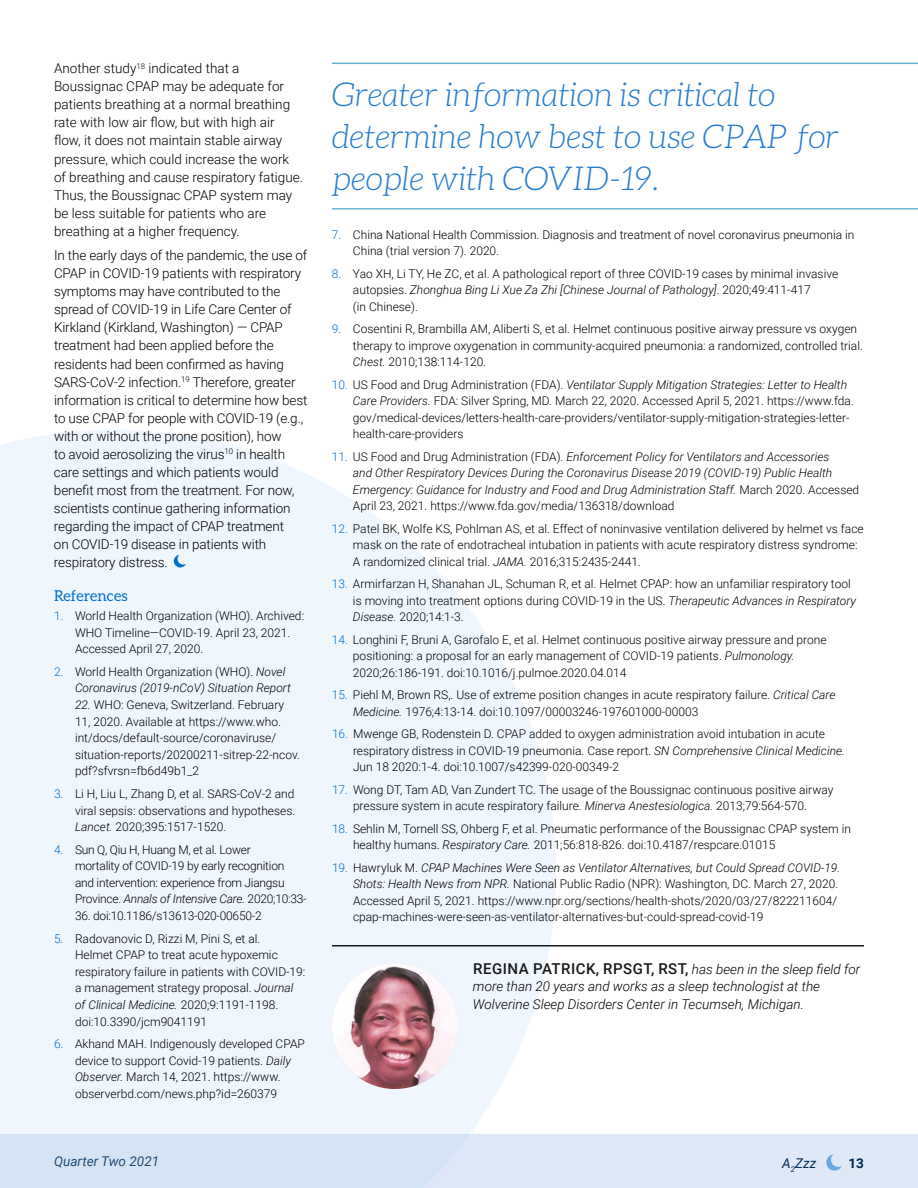
<style>
.page{position:relative;width:918px;height:1188px;background:#fff}
.page>*{position:absolute;margin:0;border:0;box-sizing:border-box;transform-origin:0 0}
.t1{font:italic 300 33px/42px "Aleo";color:#267dcf}
.t2{font:15px "Aleo";color:#0070ce}
.t3{font:300 13.5px/18.1px "Roboto";letter-spacing:-.01em;color:#000}
.t4{font:italic 300 13.5px/18px "Roboto";color:#000}
.t5{font:italic 13.5px "Roboto";color:#002d55}
.t6{font:700 13.5px "Roboto";color:#002d55}
.t7{font:300 12px/16.5px "Roboto";color:#000}
.t8{font:italic 300 12px/16.5px "Roboto";color:#000}
.t9{font:300 12px/16.6px "Roboto";letter-spacing:-.02em;color:#000}
.s1{color:#0070ce}
.s2{font-style:normal;color:#0070ce}
.s3{font-style:normal}
.s4{font-style:italic}
.s5{font-weight:500;font-style:normal;font-size:15px;color:#1a1a1a}
</style>
<div class="page">
<div style="left:0;top:1134px;width:918px;height:54px;background:#dfe8f6"></div>
<svg style="left:826px;top:1154px;width:16px;height:17px"></svg>
<svg style="left:0;top:430px;width:556px;height:704px;fill:#eff6fd"></svg>
<svg style="left:174px;top:555px;width:12px;height:13px"></svg>
<hr style="left:332px;top:945px;width:532px;height:1px;background:#1a1a1a">
<img style="left:332px;top:963px;width:126px;height:126px;border-radius:63px">
<hr style="left:332px;top:63px;width:586px;height:1px;background:#66b3d1">
<hr style="left:332px;top:208px;width:586px;height:2px;background:#66b3d1">
<p class="t3" style="left:54px;top:59px;width:251px">Another study<sup>18</sup> indicated that a Boussignac CPAP may be adequate for patients breathing at a normal breathing rate with low air flow, but with high air flow, it does not maintain stable airway pressure, which could increase the work of breathing and cause respiratory fatigue.<br>Thus, the Boussignac CPAP system may be less suitable for patients who are breathing at a higher frequency.</p>
<p class="t3" style="left:54px;top:246px;width:255px">In the early days of the pandemic, the use of CPAP in COVID-19 patients with respiratory symptoms may have contributed to the spread of COVID-19 in Life Care Center of Kirkland (Kirkland, Washington) — CPAP treatment had been applied before the residents had been confirmed as having SARS-CoV-2 infection.<sup>19</sup> Therefore, greater information is critical to determine how best to use CPAP for people with COVID-19 (e.g., with or without the prone position), how<br>to avoid aerosolizing the virus<sup>10</sup> in health care settings and which patients would benefit most from the treatment. For now, scientists continue gathering information regarding the impact of CPAP treatment<br>on COVID-19 disease in patients with respiratory distress.</p>
<p class="t2" style="left:54px;top:587px;width:75px">References</p>
<p class="t7" style="left:75px;top:607px;width:231px;text-indent:-21px"><span class="s1">1.</span> World Health Organization (WHO). Archived:<br>WHO Timeline—COVID-19. April 23, 2021.<br>Accessed April 27, 2020.</p>
<p class="t8" style="left:75px;top:663px;width:218px;text-indent:-21px"><span class="s2">2.</span> <span class="s3">World Health Organization (WHO).</span> Novel<br>Coronavirus (2019-nCoV) Situation Report</p>
<p class="t7" style="left:75px;top:696px;width:227px"><span class="s4">22.</span> WHO: Geneva, Switzerland. February 11, 2020. Available at https://www.who. int/docs/default-source/coronaviruse/ situation-reports/20200211-sitrep-22-ncov. pdf?sfvrsn=fb6d49b1_2</p>
<p class="t7" style="left:75px;top:785px;width:222px;text-align:justify;text-indent:-21px"><span class="s1">3.</span> Li H, Liu L, Zhang D, et al. SARS-CoV-2 and viral sepsis: observations and hypotheses.<br><span class="s4">Lancet.</span> 2020;395:1517-1520.</p>
<p class="t9" style="left:75px;top:841px;width:233px;text-indent:-21px"><span class="s1">4.</span> Sun Q, Qiu H, Huang M, et al. Lower<br>mortality of COVID-19 by early recognition<br>and intervention: experience from Jiangsu Province. <span class="s4">Annals of Intensive Care.</span> 2020;10:33-</p>
<p class="t9" style="left:75px;top:907px;width:188px">36. doi:10.1186/s13613-020-00650-2</p>
<p class="t7" style="left:75px;top:930px;width:232px;text-indent:-21px"><span class="s1">5.</span> Radovanovic D, Rizzi M, Pini S, et al.<br>Helmet CPAP to treat acute hypoxemic respiratory failure in patients with COVID-19: a management strategy proposal. <span class="s4">Journal of Clinical Medicine.</span> 2020;9:1191-1198. doi:10.3390/jcm9041191</p>
<p class="t7" style="left:54px;top:1035px;width:252px;text-align:center"><span class="s1">6.</span> Akhand MAH. Indigenously developed CPAP device to support Covid-19 patients. <span class="s4">Daily Observer.</span> March 14, 2021. https://www. observerbd.com/news.php?id=260379</p>
<h1 class="t1" style="left:332px;top:73px;width:509px">Greater information is critical to determine how best to use CPAP for people with COVID-19.</h1>
<p class="t7" style="left:353px;top:226px;width:503px;text-indent:-21px"><span class="s1">7.</span> China National Health Commission. Diagnosis and treatment of novel coronavirus pneumonia in<br>China (trial version 7). 2020.</p>
<p class="t7" style="left:353px;top:265px;width:487px;text-indent:-21px"><span class="s1">8.</span> Yao XH, Li TY, He ZC, et al. A pathological report of three COVID-19 cases by minimal invasive autopsies. <span class="s4">Zhonghua Bing Li Xue Za Zhi [Chinese Journal of Pathology]</span>. 2020;49:411-417<br>(in Chinese).</p>
<p class="t7" style="left:353px;top:320px;width:511px;text-indent:-21px"><span class="s1">9.</span> Cosentini R, Brambilla AM, Aliberti S, et al. Helmet continuous positive airway pressure vs oxygen therapy to improve oxygenation in community-acquired pneumonia: a randomized, controlled trial.<br><span class="s4">Chest.</span> 2010;138:114-120.</p>
<p class="t7" style="left:353px;top:376px;width:502px;text-indent:-21px"><span class="s1">10.</span> US Food and Drug Administration (FDA). <span class="s4">Ventilator Supply Mitigation Strategies: Letter to Health Care Providers.</span> FDA: Silver Spring, MD. March 22, 2020. Accessed April 5, 2021. https://www.fda. gov/medical-devices/letters-health-care-providers/ventilator-supply-mitigation-strategies-letter&shy;health-care-providers</p>
<p class="t8" style="left:353px;top:448px;width:508px;text-indent:-21px"><span class="s2">11.</span> <span class="s3">US Food and Drug Administration (FDA).</span> Enforcement Policy for Ventilators and Accessories<br>and Other Respiratory Devices During the Coronavirus Disease 2019 (COVID-19) Public Health Emergency: Guidance for Industry and Food and Drug Administration Staff. <span class="s3">March 2020. Accessed April 23, 2021. https://www.fda.gov/media/136318/download</span></p>
<p class="t7" style="left:353px;top:520px;width:512px;text-indent:-21px"><span class="s1">12.</span> Patel BK, Wolfe KS, Pohlman AS, et al. Effect of noninvasive ventilation delivered by helmet vs face mask on the rate of endotracheal intubation in patients with acute respiratory distress syndrome:<br>A randomized clinical trial. <span class="s4">JAMA.</span> 2016;315:2435-2441.</p>
<p class="t7" style="left:353px;top:575px;width:505px;text-indent:-21px"><span class="s1">13.</span> Armirfarzan H, Shanahan JL, Schuman R, et al. Helmet CPAP: how an unfamiliar respiratory tool is moving into treatment options during COVID-19 in the US. <span class="s4">Therapeutic Advances in Respiratory<br>Disease.</span> 2020;14:1-3.</p>
<p class="t7" style="left:353px;top:631px;width:475px;text-indent:-21px"><span class="s1">14.</span> Longhini F, Bruni A, Garofalo E, et al. Helmet continuous positive airway pressure and prone positioning: a proposal for an early management of COVID-19 patients. <span class="s4">Pulmonology.<br></span>2020;26:186-191. doi:10.1016/j.pulmoe.2020.04.014</p>
<p class="t7" style="left:353px;top:686px;width:484px;text-indent:-21px"><span class="s1">15.</span> Piehl M, Brown RS,. Use of extreme position changes in acute respiratory failure. <span class="s4">Critical Care<br>Medicine.</span> 1976;4:13-14. doi:10.1097/00003246-197601000-00003</p>
<p class="t7" style="left:353px;top:725px;width:494px;text-indent:-21px"><span class="s1">16.</span> Mwenge GB, Rodenstein D. CPAP added to oxygen administration avoid intubation in acute respiratory distress in COVID-19 pneumonia. Case report. <span class="s4">SN Comprehensive Clinical Medicine.<br></span>Jun 18 2020:1-4. doi:10.1007/s42399-020-00349-2</p>
<p class="t7" style="left:332px;top:781px;width:503px;text-align:center"><span class="s1">17.</span> Wong DT, Tam AD, Van Zundert TC. The usage of the Boussignac continuous positive airway pressure system in acute respiratory failure. <span class="s4">Minerva Anestesiologica.</span> 2013;79:564-570.</p>
<p class="t7" style="left:353px;top:820px;width:500px;text-indent:-21px"><span class="s1">18.</span> Sehlin M, Tornell SS, Ohberg F, et al. Pneumatic performance of the Boussignac CPAP system in healthy humans. <span class="s4">Respiratory Care.</span> 2011;56:818-826. doi:10.4187/respcare.01015</p>
<p class="t7" style="left:353px;top:859px;width:489px;text-indent:-21px"><span class="s1">19.</span> Hawryluk M. <span class="s4">CPAP Machines Were Seen as Ventilator Alternatives, but Could Spread COVID-19.<br>Shots: Health News from NPR.</span> National Public Radio (NPR): Washington, DC. March 27, 2020.<br>Accessed April 5, 2021. https://www.npr.org/sections/health-shots/2020/03/27/822211604/ cpap-machines-were-seen-as-ventilator-alternatives-but-could-spread-covid-19</p>
<p class="t4" style="left:473px;top:959px;width:389px"><span class="s5">REGINA PATRICK, RPSGT, RST,</span> has been in the sleep field for more than 20 years and works as a sleep technologist at the<br>Wolverine Sleep Disorders Center in Tecumseh, Michigan.</p>
<p class="t5" style="left:54px;top:1152px;width:107px">Quarter Two 2021</p>
<p class="t6" style="left:849px;top:1153px;width:17px">13</p>
<p class="t5" style="left:782px;top:1153px;width:35px">A<sub>2</sub>Zzz</p>
</div>
